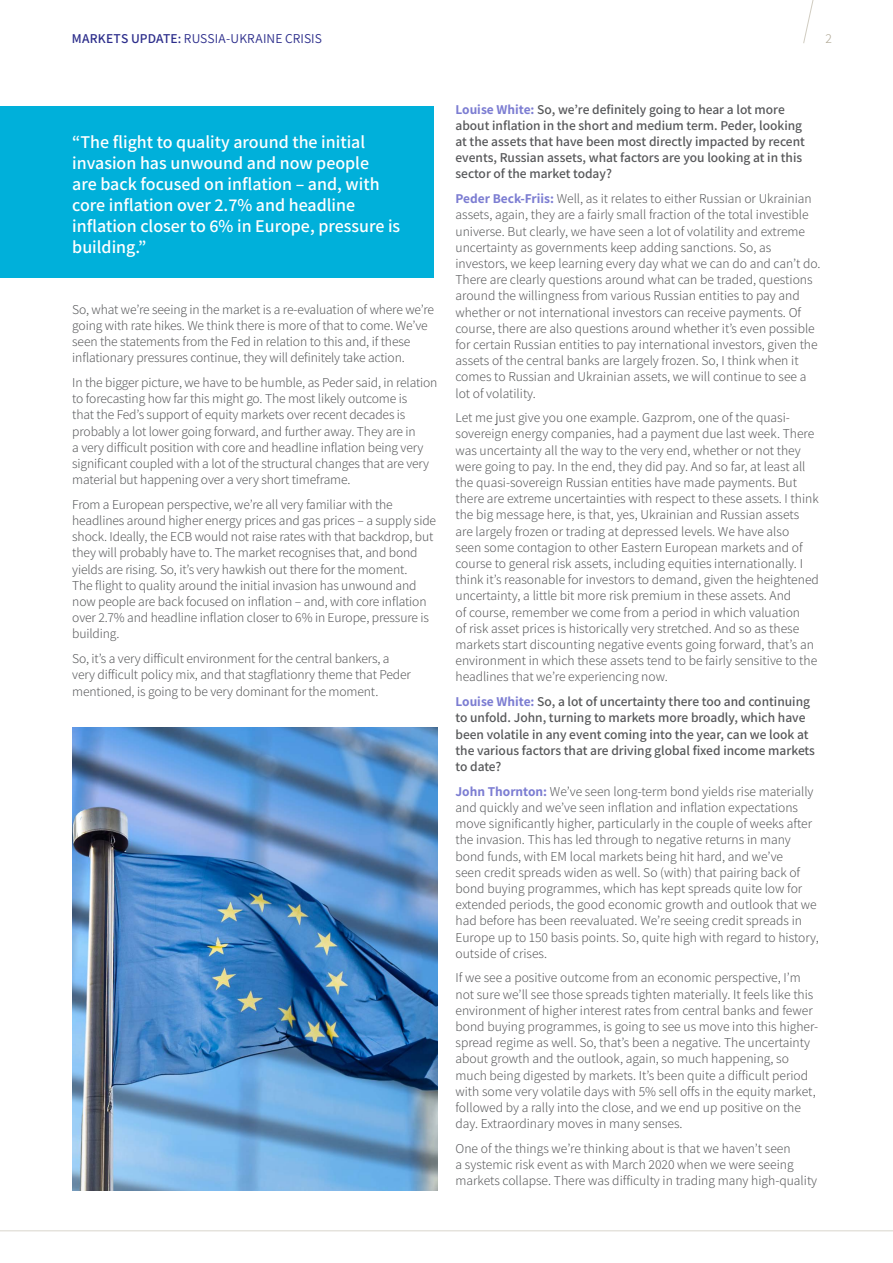
<style>
.page{position:relative;width:893px;height:1263px;background:#fff}
.page>*{position:absolute;margin:0;border:0;box-sizing:border-box;transform-origin:0 0}
.Body_Copy_AR{font:600 18px/21px "Assistant";color:#fff}
.Body_Copy{font:300 13.5px/16.2px "Assistant";color:#57585a}
.Body_Copy-2{font:600 13.5px/16.2px "Assistant";color:#57585a}
.ILIM_body_copy{font:13.5px "Assistant";letter-spacing:.005em;color:#2c2d8b}
.Pg_numbers_Right_ali{font:300 13.5px "Assistant";color:#aea693}
.s1{font-weight:600}
.s2{font-weight:700;color:#7c7dd2}
</style>
<div class="page">
<svg style="left:803px;top:0;width:11px;height:43px"></svg>
<img style="left:72px;top:727px;width:365px;height:464px">
<div style="left:0;top:106px;width:434px;height:171px;background:#00b0da"></div>
<hr style="left:0;top:1230px;width:893px;height:1px;background:#d9d5cc">
<p class="ILIM_body_copy" style="left:72px;top:29px;width:251px"><span class="s1">MARKETS UPDATE:</span> RUSSIA-UKRAINE CRISIS</p>
<p class="Pg_numbers_Right_ali" style="left:826px;top:29px;width:8px">2</p>
<p class="Body_Copy_AR" style="left:72px;top:130px;width:330px">“The flight to quality around the initial invasion has unwound and now people<br>are back focused on inflation – and, with core inflation over 2.7% and headline inflation closer to 6% in Europe, pressure is building.”</p>
<p class="Body_Copy" style="left:72px;top:300px;width:363px">So, what we’re seeing in the market is a re-evaluation of where we’re going with rate hikes. We think there is more of that to come. We’ve seen the statements from the Fed in relation to this and, if these inflationary pressures continue, they will definitely take action.</p>
<p class="Body_Copy" style="left:72px;top:374px;width:367px">In the bigger picture, we have to be humble, as Peder said, in relation to forecasting how far this might go. The most likely outcome is<br>that the Fed’s support of equity markets over recent decades is probably a lot lower going forward, and further away. They are in<br>a very difficult position with core and headline inflation being very significant coupled with a lot of the structural changes that are very material but happening over a very short timeframe.</p>
<p class="Body_Copy" style="left:72px;top:495px;width:365px">From a European perspective, we’re all very familiar with the headlines around higher energy prices and gas prices – a supply side shock. Ideally, the ECB would not raise rates with that backdrop, but they will probably have to. The market recognises that, and bond yields are rising. So, it’s very hawkish out there for the moment.<br>The flight to quality around the initial invasion has unwound and now people are back focused on inflation – and, with core inflation over 2.7% and headline inflation closer to 6% in Europe, pressure is building.</p>
<p class="Body_Copy" style="left:72px;top:650px;width:340px">So, it’s a very difficult environment for the central bankers, a very difficult policy mix, and that stagflationry theme that Peder mentioned, is going to be very dominant for the moment.</p>
<p class="Body_Copy-2" style="left:455px;top:100px;width:351px"><span class="s2">Louise White:</span> So, we’re definitely going to hear a lot more about inflation in the short and medium term. Peder, looking at the assets that have been most directly impacted by recent events, Russian assets, what factors are you looking at in this sector of the market today?</p>
<p class="Body_Copy" style="left:455px;top:190px;width:367px"><span class="s2">Peder Beck-Friis:</span> Well, as it relates to either Russian or Ukrainian assets, again, they are a fairly small fraction of the total investible universe. But clearly, we have seen a lot of volatility and extreme uncertainty as governments keep adding sanctions. So, as investors, we keep learning every day what we can do and can’t do.<br>There are clearly questions around what can be traded, questions around the willingness from various Russian entities to pay and whether or not international investors can receive payments. Of course, there are also questions around whether it’s even possible for certain Russian entities to pay international investors, given the assets of the central banks are largely frozen. So, I think when it comes to Russian and Ukrainian assets, we will continue to see a lot of volatility.</p>
<p class="Body_Copy" style="left:455px;top:409px;width:365px">Let me just give you one example. Gazprom, one of the quasi&shy;sovereign energy companies, had a payment due last week. There was uncertainty all the way to the very end, whether or not they were going to pay. In the end, they did pay. And so far, at least all the quasi-sovereign Russian entities have made payments. But there are extreme uncertainties with respect to these assets. I think the big message here, is that, yes, Ukrainian and Russian assets are largely frozen or trading at depressed levels. We have also<br>seen some contagion to other Eastern European markets and of course to general risk assets, including equities internationally. I think it’s reasonable for investors to demand, given the heightened uncertainty, a little bit more risk premium in these assets. And<br>of course, remember we come from a period in which valuation<br>of risk asset prices is historically very stretched. And so as these markets start discounting negative events going forward, that’s an environment in which these assets tend to be fairly sensitive to the headlines that we’re experiencing now.</p>
<p class="Body_Copy-2" style="left:455px;top:693px;width:361px"><span class="s2">Louise White:</span> So, a lot of uncertainty there too and continuing to unfold. John, turning to markets more broadly, which have been volatile in any event coming into the year, can we look at the various factors that are driving global fixed income markets to date?</p>
<p class="Body_Copy" style="left:455px;top:782px;width:365px"><span class="s2">John Thornton:</span> We’ve seen long-term bond yields rise materially and quickly and we’ve seen inflation and inflation expectations move significantly higher, particularly in the couple of weeks after the invasion. This has led through to negative returns in many bond funds, with EM local markets being hit hard, and we’ve<br>seen credit spreads widen as well. So (with) that pairing back of bond buying programmes, which has kept spreads quite low for extended periods, the good economic growth and outlook that we had before has been reevaluated. We’re seeing credit spreads in Europe up to 150 basis points. So, quite high with regard to history, outside of crises.</p>
<p class="Body_Copy" style="left:455px;top:969px;width:364px">If we see a positive outcome from an economic perspective, I’m not sure we’ll see those spreads tighten materially. It feels like this environment of higher interest rates from central banks and fewer bond buying programmes, is going to see us move into this higher&shy;spread regime as well. So, that’s been a negative. The uncertainty about growth and the outlook, again, so much happening, so much being digested by markets. It’s been quite a difficult period with some very volatile days with 5% sell offs in the equity market, followed by a rally into the close, and we end up positive on the day. Extraordinary moves in many senses.</p>
<p class="Body_Copy" style="left:455px;top:1140px;width:363px">One of the things we’re thinking about is that we haven’t seen<br>a systemic risk event as with March 2020 when we were seeing markets collapse. There was difficulty in trading many high-quality</p>
</div>
